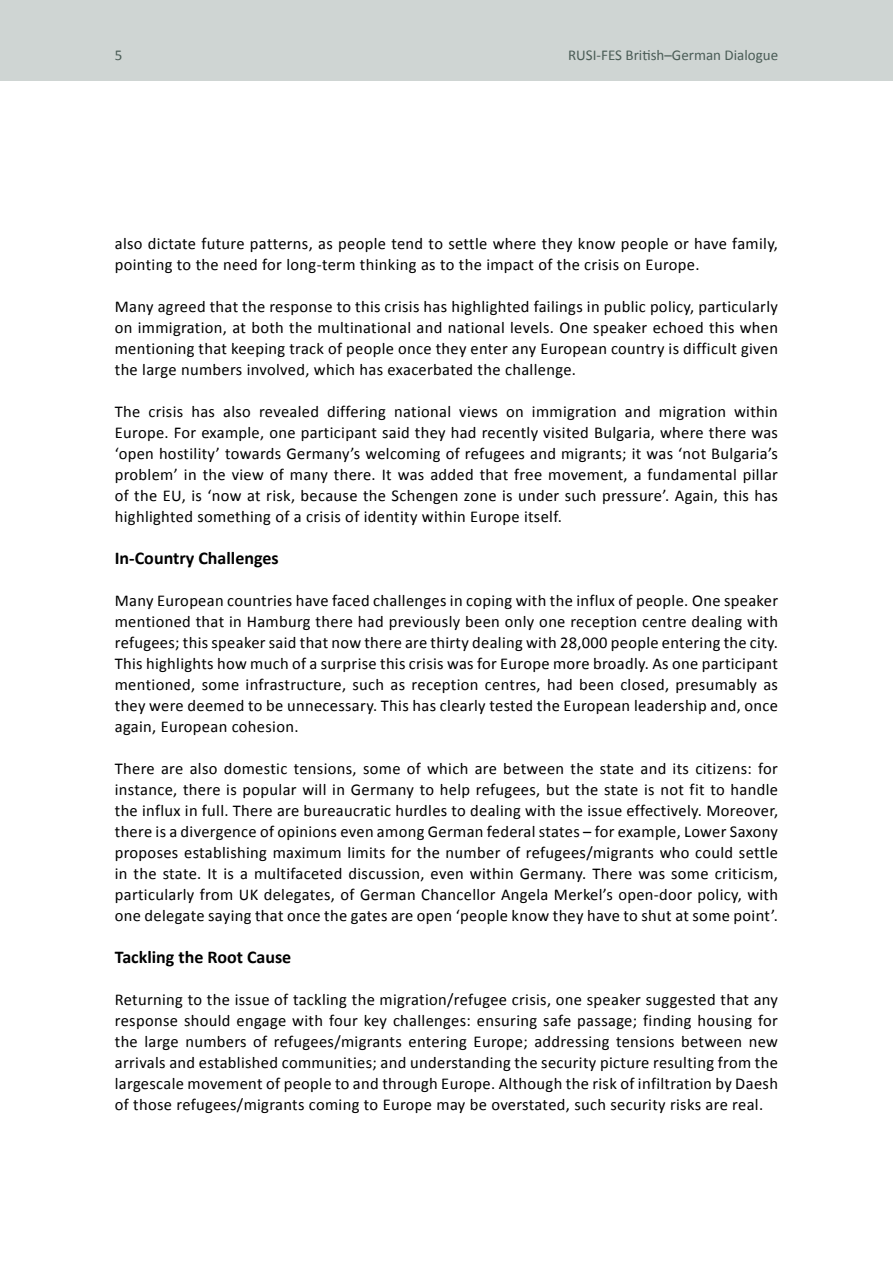
<style>
.page{position:relative;width:893px;height:1263px;background:#fff}
.page>*{position:absolute;margin:0;border:0;box-sizing:border-box;transform-origin:0 0}
.t1{font:700 18px "Calibri";color:#000}
.t2{font:16.5px/21px "Calibri";letter-spacing:.02em;color:#000;text-align:justify}
.t3{font:15px "Calibri";color:#4a5c56}
</style>
<div class="page">
<div style="left:0;top:0;width:893px;height:81px;background:#cfd5d3"></div>
<p class="t3" style="left:115px;top:45px;width:9px">5</p>
<p class="t3" style="left:568px;top:45px;width:211px">RUSI-FES British–German Dialogue</p>
<p class="t2" style="left:115px;top:233px;width:665px">also dictate future patterns, as people tend to settle where they know people or have family, pointing to the need for long-term thinking as to the impact of the crisis on Europe.</p>
<p class="t2" style="left:115px;top:296px;width:665px">Many agreed that the response to this crisis has highlighted failings in public policy, particularly on immigration, at both the multinational and national levels. One speaker echoed this when mentioning that keeping track of people once they enter any European country is difficult given the large numbers involved, which has exacerbated the challenge.</p>
<p class="t2" style="left:115px;top:401px;width:665px">The crisis has also revealed differing national views on immigration and migration within Europe. For example, one participant said they had recently visited Bulgaria, where there was ‘open hostility’ towards Germany’s welcoming of refugees and migrants; it was ‘not Bulgaria’s problem’ in the view of many there. It was added that free movement, a fundamental pillar of the EU, is ‘now at risk, because the Schengen zone is under such pressure’. Again, this has highlighted something of a crisis of identity within Europe itself.</p>
<p class="t1" style="left:115px;top:546px;width:165px">In-Country Challenges</p>
<p class="t2" style="left:115px;top:590px;width:665px">Many European countries have faced challenges in coping with the influx of people. One speaker mentioned that in Hamburg there had previously been only one reception centre dealing with refugees; this speaker said that now there are thirty dealing with 28,000 people entering the city.<br>This highlights how much of a surprise this crisis was for Europe more broadly. As one participant mentioned, some infrastructure, such as reception centres, had been closed, presumably as they were deemed to be unnecessary. This has clearly tested the European leadership and, once again, European cohesion.</p>
<p class="t2" style="left:115px;top:758px;width:665px">There are also domestic tensions, some of which are between the state and its citizens: for instance, there is popular will in Germany to help refugees, but the state is not fit to handle the influx in full. There are bureaucratic hurdles to dealing with the issue effectively. Moreover, there is a divergence of opinions even among German federal states – for example, Lower Saxony proposes establishing maximum limits for the number of refugees/migrants who could settle in the state. It is a multifaceted discussion, even within Germany. There was some criticism, particularly from UK delegates, of German Chancellor Angela Merkel’s open-door policy, with one delegate saying that once the gates are open ‘people know they have to shut at some point’.</p>
<p class="t1" style="left:115px;top:945px;width:178px">Tackling the Root Cause</p>
<p class="t2" style="left:115px;top:989px;width:665px">Returning to the issue of tackling the migration/refugee crisis, one speaker suggested that any response should engage with four key challenges: ensuring safe passage; finding housing for the large numbers of refugees/migrants entering Europe; addressing tensions between new arrivals and established communities; and understanding the security picture resulting from the largescale movement of people to and through Europe. Although the risk of infiltration by Daesh of those refugees/migrants coming to Europe may be overstated, such security risks are real.</p>
</div>
